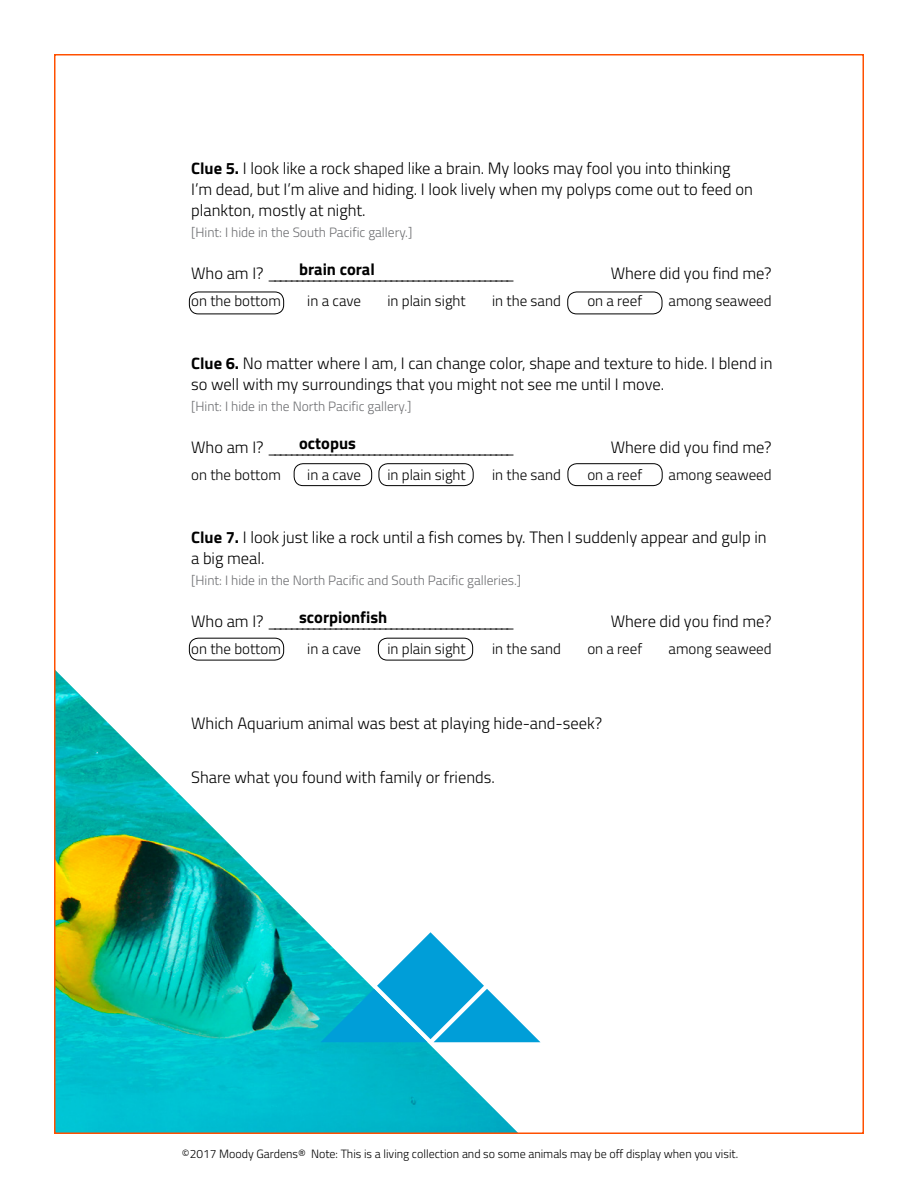
<style>
.page{position:relative;width:918px;height:1188px;background:#fff}
.page>*{position:absolute;margin:0;border:0;box-sizing:border-box;transform-origin:0 0}
.t1{font:300 16.5px/21px "Titillium";color:#000}
.t2{font:700 16.5px "Titillium";color:#000}
.t3{font:300 15px "Titillium";color:#000}
.t4{font:300 13.5px "Titillium";color:#6d6e71}
.t5{font:300 12px "Titillium";color:#000}
.s1{font-weight:700}
</style>
<div class="page">
<div style="left:189px;top:292px;width:95px;height:22px;border:1px solid #000;border-radius:9px"></div>
<div style="left:567px;top:292px;width:95px;height:22px;border:1px solid #000;border-radius:9px"></div>
<div style="left:294px;top:463px;width:78px;height:23px;border:1px solid #000;border-radius:9px"></div>
<div style="left:379px;top:463px;width:95px;height:23px;border:1px solid #000;border-radius:9px"></div>
<div style="left:568px;top:463px;width:95px;height:23px;border:1px solid #000;border-radius:9px"></div>
<div style="left:189px;top:638px;width:95px;height:22px;border:1px solid #000;border-radius:9px"></div>
<div style="left:378px;top:638px;width:95px;height:22px;border:1px solid #000;border-radius:9px"></div>
<img style="left:57px;top:672px;width:462px;height:459px">
<svg style="left:321px;top:932px;width:219px;height:110px"></svg>
<p class="t1" style="left:191px;top:157px;width:563px"><span class="s1">Clue 5.</span> I look like a rock shaped like a brain. My looks may fool you into thinking<br>I’m dead, but I’m alive and hiding. I look lively when my polyps come out to feed on plankton, mostly at night.</p>
<p class="t4" style="left:191px;top:223px;width:223px">[Hint: I hide in the South Pacific gallery.]</p>
<p class="t1" style="left:191px;top:262px;width:326px">W h o a m I ? ____________________________________________</p>
<p class="t1" style="left:611px;top:262px;width:162px">Where did you find me?</p>
<p class="t3" style="left:191px;top:290px;width:91px">on the bottom</p>
<p class="t3" style="left:307px;top:290px;width:55px">in a cave</p>
<p class="t3" style="left:387px;top:290px;width:80px">in plain sight</p>
<p class="t3" style="left:492px;top:290px;width:70px">in the sand</p>
<p class="t3" style="left:587px;top:290px;width:56px">on a reef</p>
<p class="t3" style="left:669px;top:290px;width:105px">among seaweed</p>
<p class="t2" style="left:299px;top:256px;width:77px">brain coral</p>
<p class="t1" style="left:191px;top:352px;width:583px"><span class="s1">Clue 6.</span> No matter where I am, I can change color, shape and texture to hide. I blend in so well with my surroundings that you might not see me until I move.</p>
<p class="t4" style="left:191px;top:397px;width:222px">[Hint: I hide in the North Pacific gallery.]</p>
<p class="t1" style="left:191px;top:436px;width:326px">W h o a m I ? ____________________________________________</p>
<p class="t1" style="left:611px;top:436px;width:162px">Where did you find me?</p>
<p class="t3" style="left:191px;top:464px;width:91px">on the bottom</p>
<p class="t3" style="left:307px;top:464px;width:55px">in a cave</p>
<p class="t3" style="left:387px;top:464px;width:80px">in plain sight</p>
<p class="t3" style="left:492px;top:464px;width:70px">in the sand</p>
<p class="t3" style="left:587px;top:464px;width:56px">on a reef</p>
<p class="t3" style="left:669px;top:464px;width:105px">among seaweed</p>
<p class="t2" style="left:299px;top:430px;width:58px">octopus</p>
<p class="t1" style="left:191px;top:526px;width:577px"><span class="s1">Clue 7.</span> I look just like a rock until a fish comes by. Then I suddenly appear and gulp in a big meal.</p>
<p class="t4" style="left:191px;top:571px;width:332px">[Hint: I hide in the North Pacific and South Pacific galleries.]</p>
<p class="t1" style="left:191px;top:610px;width:326px">W h o a m I ? ____________________________________________</p>
<p class="t1" style="left:611px;top:610px;width:162px">Where did you find me?</p>
<p class="t3" style="left:191px;top:638px;width:91px">on the bottom</p>
<p class="t3" style="left:307px;top:638px;width:55px">in a cave</p>
<p class="t3" style="left:387px;top:638px;width:80px">in plain sight</p>
<p class="t3" style="left:492px;top:638px;width:70px">in the sand</p>
<p class="t3" style="left:587px;top:638px;width:56px">on a reef</p>
<p class="t3" style="left:669px;top:638px;width:105px">among seaweed</p>
<p class="t2" style="left:299px;top:604px;width:90px">scorpionfish</p>
<p class="t1" style="left:191px;top:712px;width:413px">Which Aquarium animal was best at playing hide-and-seek?</p>
<p class="t1" style="left:191px;top:766px;width:305px">Share what you found with family or friends.</p>
<p class="t5" style="left:182px;top:1145px;width:558px">©2017 Moody Gardens® Note: This is a living collection and so some animals may be off display when you visit.</p>
</div>
